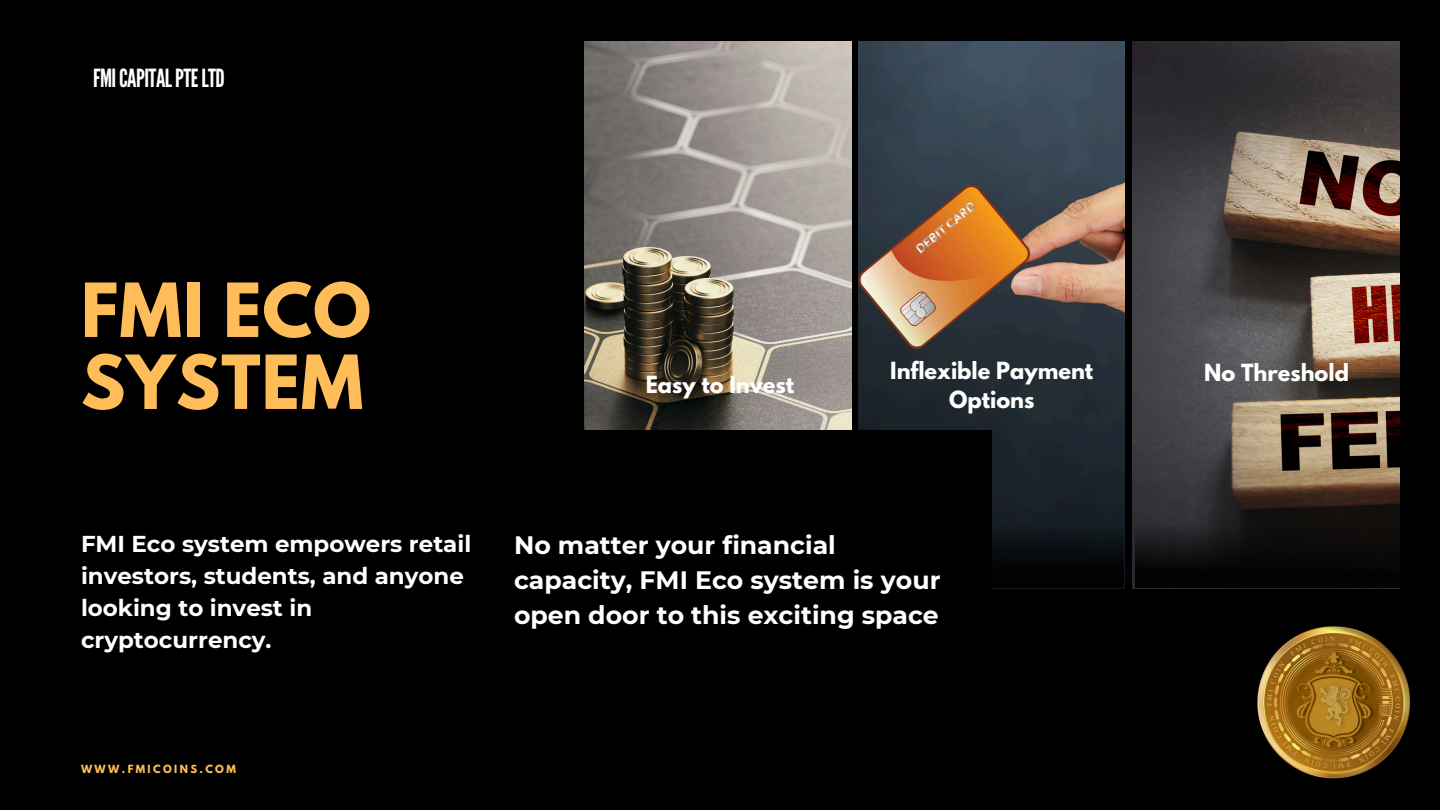
<style>
.page{position:relative;width:1440px;height:810px;background:#000}
.page>*{position:absolute;margin:0;border:0;box-sizing:border-box;transform-origin:0 0}
.t1{font:700 66px/72px "League Spartan";letter-spacing:.015em;color:#ffbd59}
.t2{font:700 25.2px/35.1px "Montserrat";color:#fff}
.t3{font:25px "League Gothic";letter-spacing:-.02em;color:#fff}
.t4{font:700 22.9px/31.9px "Montserrat";color:#fff}
.t5{font:700 21px/29.2px "League Spartan";color:#fff;text-align:center}
.t6{font:700 10px "League Spartan";letter-spacing:.24em;color:#ffbd59}
</style>
<div class="page">
<img style="left:584px;top:41px;width:267px;height:389px">
<img style="left:859px;top:41px;width:266px;height:547px">
<img style="left:1132px;top:41px;width:267px;height:547px">
<div style="left:860px;top:439px;width:264px;height:149px;background:linear-gradient(to bottom,#232e38,#020405)"></div>
<div style="left:81px;top:430px;width:910px;height:299px;background:#000"></div>
<svg style="left:1135px;top:439px;width:264px;height:149px"></svg>
<img style="left:1212px;top:582px;width:199px;height:197px">
<h3 class="t3" style="left:93px;top:63px;width:133px">FMICAPITALPTELTD</h3>
<h4 class="t1" style="left:81px;top:283px;width:292px">FMI ECO<br>SYSTEM</h4>
<p class="t5" style="left:646px;top:373px;width:150px">Easy to Invest</p>
<h4 class="t5" style="left:890px;top:358px;width:204px">Inflexible Payment<br>Options</h4>
<p class="t5" style="left:1204px;top:360px;width:146px">No Threshold</p>
<p class="t4" style="left:81px;top:528px;width:392px">FMI Eco system empowers retail investors, students, and anyone looking to invest in cryptocurrency.</p>
<h1 class="t2" style="left:514px;top:527px;width:428px">No matter your financial capacity, FMI Eco system is your open door to this exciting space</h1>
<h3 class="t6" style="left:81px;top:764px;width:156px">WWW.FMICOINS.COM</h3>
</div>
